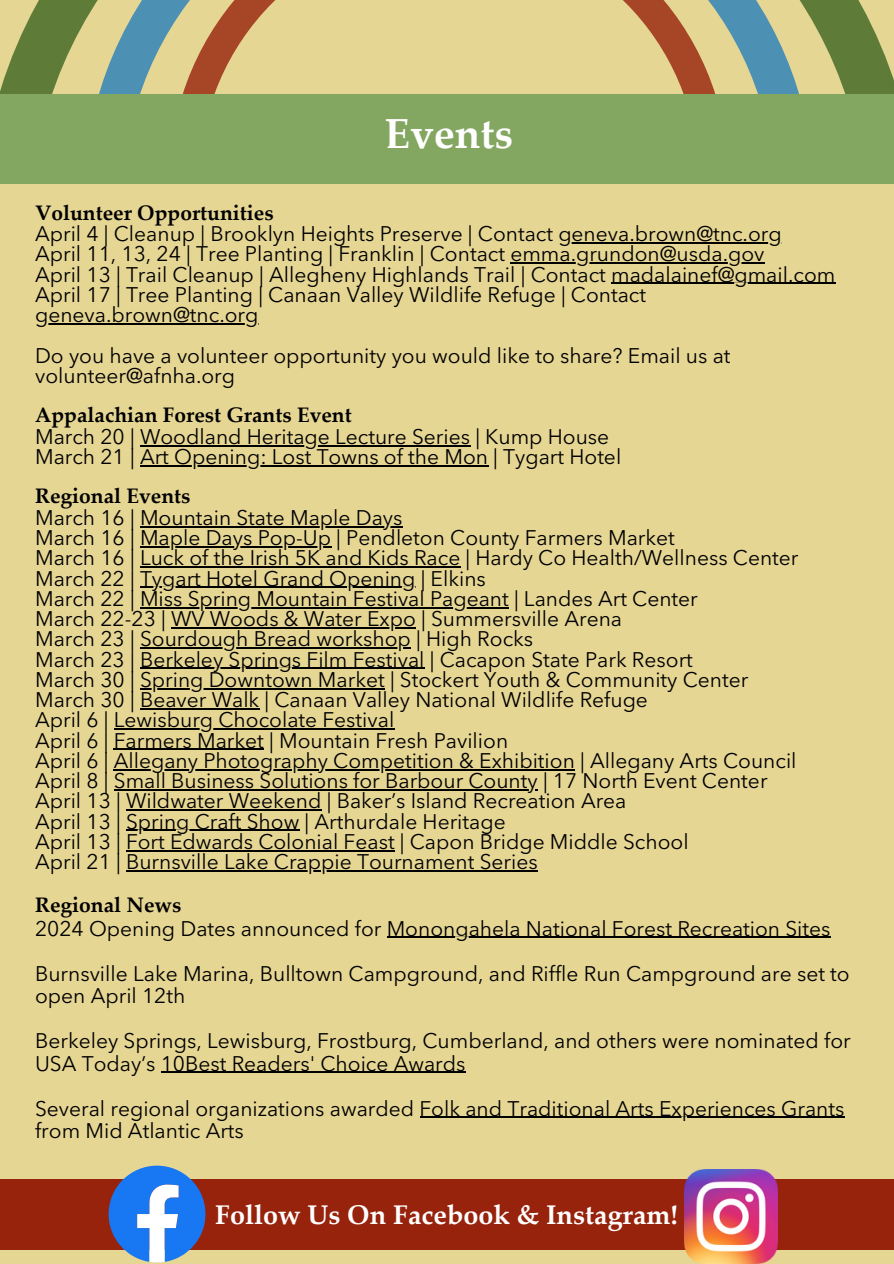
<style>
.page{position:relative;width:894px;height:1264px;background:#fff}
.page>*{position:absolute;margin:0;border:0;box-sizing:border-box;transform-origin:0 0}
.t1{font:700 42px "Palatino Linotype";color:#fff}
.t2{font:700 27px "Palatino Linotype";color:#fff}
.t3{font:21px/20.2px "Avenir Next LT Pro";color:#000}
.t4{font:700 21px "Palatino Linotype";color:#000}
</style>
<div class="page">
<div style="left:0;top:0;width:893px;height:1263px;background:#e6d694"></div>
<svg style="left:0;top:0;width:893px;height:95px;fill:#5e7c38"></svg>
<svg style="left:84px;top:0;width:729px;height:95px"></svg>
<div style="left:0;top:95px;width:893px;height:89px;background:#83a660"></div>
<div style="left:0;top:1178px;width:893px;height:71px;background:#97230c"></div>
<svg style="left:109px;top:1165px;width:96px;height:97px"></svg>
<img style="left:684px;top:1169px;width:93px;height:93px">
<hr style="left:558px;top:242px;width:223px;height:1px;background:#000">
<hr style="left:510px;top:262px;width:254px;height:2px;background:#000">
<hr style="left:611px;top:283px;width:224px;height:1px;background:#000">
<hr style="left:35px;top:323px;width:223px;height:1px;background:#000">
<hr style="left:140px;top:445px;width:330px;height:1px;background:#000">
<hr style="left:140px;top:465px;width:348px;height:1px;background:#000">
<hr style="left:140px;top:526px;width:262px;height:1px;background:#000">
<hr style="left:140px;top:546px;width:191px;height:1px;background:#000">
<hr style="left:140px;top:566px;width:320px;height:1px;background:#000">
<hr style="left:140px;top:586px;width:275px;height:2px;background:#000">
<hr style="left:140px;top:607px;width:368px;height:1px;background:#000">
<hr style="left:171px;top:627px;width:245px;height:1px;background:#000">
<hr style="left:140px;top:647px;width:271px;height:1px;background:#000">
<hr style="left:140px;top:667px;width:284px;height:2px;background:#000">
<hr style="left:140px;top:688px;width:244px;height:1px;background:#000">
<hr style="left:140px;top:708px;width:119px;height:1px;background:#000">
<hr style="left:114px;top:728px;width:280px;height:1px;background:#000">
<hr style="left:114px;top:748px;width:150px;height:2px;background:#000">
<hr style="left:114px;top:769px;width:460px;height:1px;background:#000">
<hr style="left:114px;top:789px;width:423px;height:1px;background:#000">
<hr style="left:126px;top:809px;width:195px;height:1px;background:#000">
<hr style="left:126px;top:829px;width:173px;height:2px;background:#000">
<hr style="left:126px;top:850px;width:268px;height:1px;background:#000">
<hr style="left:126px;top:870px;width:411px;height:1px;background:#000">
<hr style="left:386px;top:936px;width:444px;height:1px;background:#000">
<hr style="left:161px;top:1071px;width:304px;height:1px;background:#000">
<hr style="left:419px;top:1116px;width:425px;height:1px;background:#000">
<h1 class="t1" style="left:385px;top:118px;width:130px">Events</h1>
<p class="t4" style="left:35px;top:204px;width:240px">Volunteer Opportunities</p>
<p class="t3" style="left:35px;top:226px;width:801px">April 4 | Cleanup | Brooklyn Heights Preserve | Contact geneva.brown@tnc.org<br>April 11, 13, 24 | Tree Planting | Franklin | Contact emma.grundon@usda.gov<br>April 13 | Trail Cleanup | Allegheny Highlands Trail | Contact madalainef@gmail.com April 17 | Tree Planting | Canaan Valley Wildlife Refuge | Contact geneva.brown@tnc.org</p>
<p class="t3" style="left:35px;top:347px;width:696px">Do you have a volunteer opportunity you would like to share? Email us at volunteer@afnha.org</p>
<p class="t4" style="left:35px;top:407px;width:318px">Appalachian Forest Grants Event</p>
<p class="t3" style="left:35px;top:428px;width:587px">March 20 | Woodland Heritage Lecture Series | Kump House<br>March 21 | Art Opening: Lost Towns of the Mon | Tygart Hotel</p>
<p class="t4" style="left:35px;top:488px;width:157px">Regional Events</p>
<p class="t3" style="left:35px;top:509px;width:764px">March 16 | Mountain State Maple Days<br>March 16 | Maple Days Pop-Up | Pendleton County Farmers Market<br>March 16 | Luck of the Irish 5K and Kids Race | Hardy Co Health/Wellness Center March 22 | Tygart Hotel Grand Opening | Elkins<br>March 22 | Miss Spring Mountain Festival Pageant | Landes Art Center<br>March 22-23 | WV Woods &amp; Water Expo | Summersville Arena<br>March 23 | Sourdough Bread workshop | High Rocks<br>March 23 | Berkeley Springs Film Festival | Cacapon State Park Resort<br>March 30 | Spring Downtown Market | Stockert Youth &amp; Community Center March 30 | Beaver Walk | Canaan Valley National Wildlife Refuge<br>April 6 | Lewisburg Chocolate Festival<br>April 6 | Farmers Market | Mountain Fresh Pavilion<br>April 6 | Allegany Photography Competition &amp; Exhibition | Allegany Arts Council April 8 | Small Business Solutions for Barbour County | 17 North Event Center April 13 | Wildwater Weekend | Baker’s Island Recreation Area<br>April 13 | Spring Craft Show | Arthurdale Heritage<br>April 13 | Fort Edwards Colonial Feast | Capon Bridge Middle School<br>April 21 | Burnsville Lake Crappie Tournament Series</p>
<p class="t4" style="left:35px;top:896px;width:148px">Regional News</p>
<p class="t3" style="left:35px;top:907px;width:816px;line-height:45px">2024 Opening Dates announced for Monongahela National Forest Recreation Sites<br>Burnsville Lake Marina, Bulltown Campground, and Riffle Run Campground are set to</p>
<p class="t3" style="left:35px;top:975px;width:817px;line-height:45px">open April 12th<br>Berkeley Springs, Lewisburg, Frostburg, Cumberland, and others were nominated for</p>
<p class="t3" style="left:35px;top:1042px;width:810px;line-height:45px">USA Today’s 10Best Readers' Choice Awards<br>Several regional organizations awarded Folk and Traditional Arts Experiences Grants</p>
<p class="t3" style="left:35px;top:1122px;width:210px">from Mid Atlantic Arts</p>
<p class="t2" style="left:215px;top:1204px;width:464px">Follow Us On Facebook &amp; Instagram!</p>
</div>
